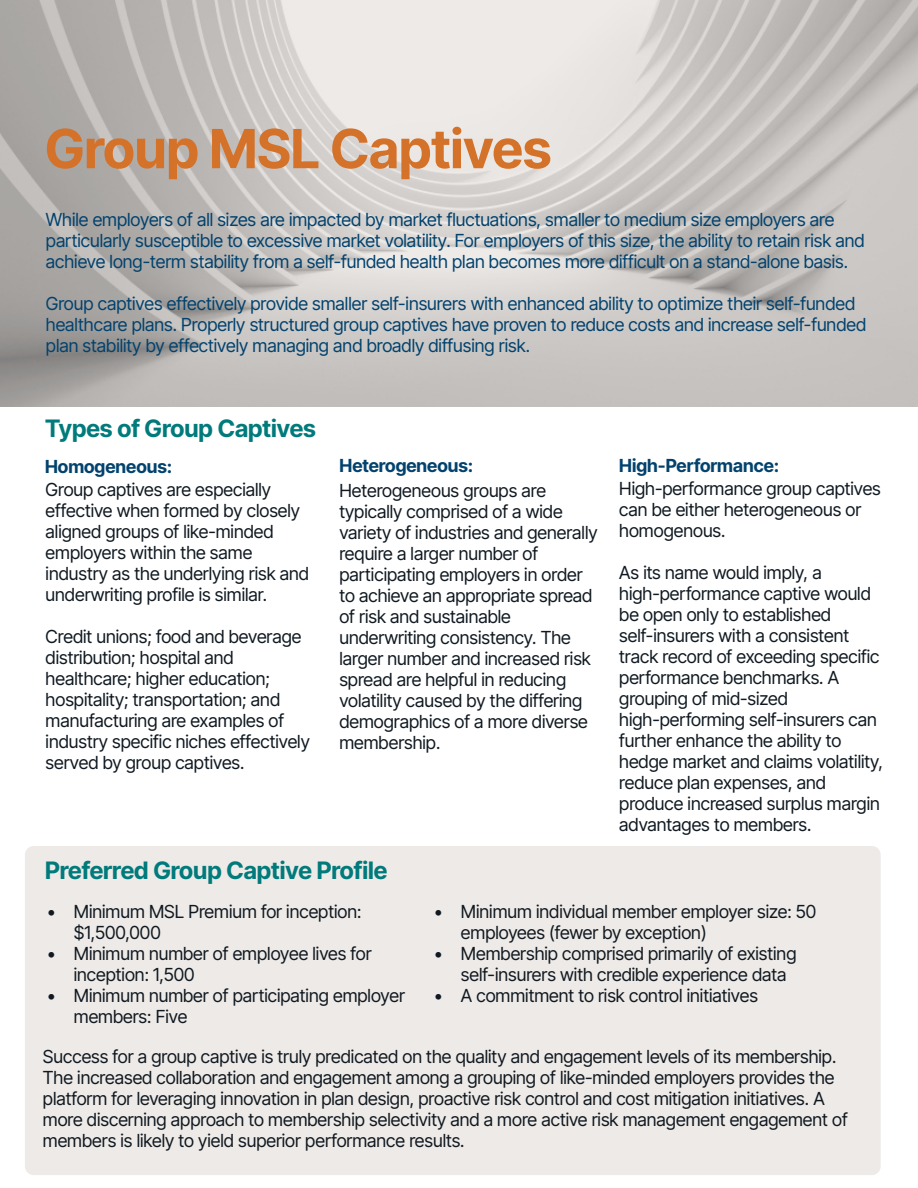
<style>
.page{position:relative;width:918px;height:1188px;background:#fff}
.page>*{position:absolute;margin:0;border:0;box-sizing:border-box;transform-origin:0 0}
.t1{font:700 54px "Inter Tight";color:#d4722a}
.t2{font:700 24px "Inter Tight";color:#007a7b}
.t3{font:18px/21px "Inter Tight";color:#101921}
.t4{font:18px/21px "Inter Tight";color:#02426d}
.t5{font:700 18px "Inter Tight";color:#02426d}
</style>
<div class="page">
<img style="left:0;top:0;width:918px;height:406px">
<div style="left:25px;top:846px;width:856px;height:329px;background:#eeeae7;border-radius:9px"></div>
<h1 class="t1" style="left:45px;top:108px;width:508px">Group MSL Captives</h1>
<p class="t4" style="left:46px;top:209px;width:820px">While employers of all sizes are impacted by market fluctuations, smaller to medium size employers are particularly susceptible to excessive market volatility. For employers of this size, the ability to retain risk and achieve long-term stability from a self-funded health plan becomes more difficult on a stand-alone basis.</p>
<p class="t4" style="left:46px;top:293px;width:822px">Group captives effectively provide smaller self-insurers with enhanced ability to optimize their self-funded healthcare plans. Properly structured group captives have proven to reduce costs and increase self-funded plan stability by effectively managing and broadly diffusing risk.</p>
<h2 class="t2" style="left:45px;top:410px;width:272px">Types of Group Captives</h2>
<p class="t5" style="left:45px;top:453px;width:129px">Homogeneous:</p>
<p class="t3" style="left:46px;top:479px;width:265px">Group captives are especially effective when formed by closely aligned groups of like-minded employers within the same industry as the underlying risk and underwriting profile is similar.</p>
<p class="t3" style="left:46px;top:626px;width:266px">Credit unions; food and beverage distribution; hospital and healthcare; higher education; hospitality; transportation; and manufacturing are examples of industry specific niches effectively served by group captives.</p>
<p class="t5" style="left:340px;top:452px;width:135px">Heterogeneous:</p>
<p class="t3" style="left:339px;top:479px;width:260px">Heterogeneous groups are typically comprised of a wide variety of industries and generally require a larger number of participating employers in order to achieve an appropriate spread of risk and sustainable underwriting consistency. The larger number and increased risk spread are helpful in reducing volatility caused by the differing demographics of a more diverse membership.</p>
<p class="t5" style="left:619px;top:452px;width:162px">High-Performance:</p>
<p class="t3" style="left:619px;top:477px;width:263px">High-performance group captives can be either heterogeneous or homogenous.</p>
<p class="t3" style="left:619px;top:561px;width:265px">As its name would imply, a high-performance captive would be open only to established self-insurers with a consistent track record of exceeding specific performance benchmarks. A grouping of mid-sized high-performing self-insurers can further enhance the ability to hedge market and claims volatility, reduce plan expenses, and produce increased surplus margin advantages to members.</p>
<h2 class="t2" style="left:45px;top:853px;width:344px">Preferred Group Captive Profile</h2>
<p class="t3" style="left:74px;top:900px;width:289px;text-indent:-27px">• Minimum MSL Premium for inception: $1,500,000</p>
<p class="t3" style="left:74px;top:942px;width:299px;text-indent:-27px">• Minimum number of employee lives for inception: 1,500</p>
<p class="t3" style="left:74px;top:984px;width:332px;text-indent:-27px">• Minimum number of participating employer members: Five</p>
<p class="t3" style="left:43px;top:1046px;width:806px">Success for a group captive is truly predicated on the quality and engagement levels of its membership.<br>The increased collaboration and engagement among a grouping of like-minded employers provides the platform for leveraging innovation in plan design, proactive risk control and cost mitigation initiatives. A more discerning approach to membership selectivity and a more active risk management engagement of members is likely to yield superior performance results.</p>
<p class="t3" style="left:461px;top:900px;width:357px;text-indent:-27px">• Minimum individual member employer size: 50 employees (fewer by exception)</p>
<p class="t3" style="left:461px;top:942px;width:337px;text-indent:-27px">• Membership comprised primarily of existing self-insurers with credible experience data</p>
<p class="t3" style="left:434px;top:984px;width:325px">• A commitment to risk control initiatives</p>
</div>
